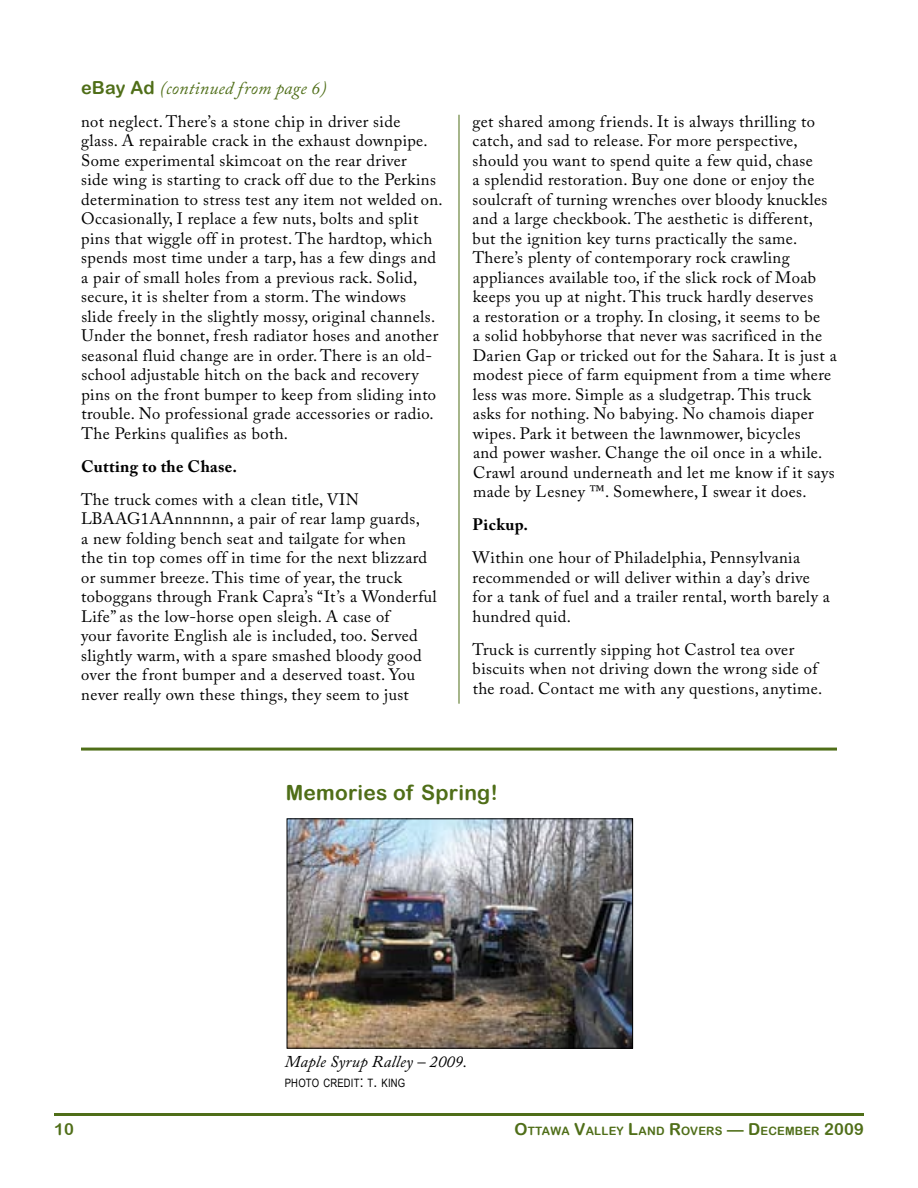
<style>
.page{position:relative;width:918px;height:1188px;background:#fff}
.page>*{position:absolute;margin:0;border:0;box-sizing:border-box;transform-origin:0 0}
.t1{font:21px "Arial Rounded MT Bold";letter-spacing:.01em;color:#4f6e18}
.t2{font:italic 18px "Adobe Caslon Pro";letter-spacing:.01em;color:#4f6e18}
.t3{font:16.5px/19.5px "Adobe Caslon Pro";letter-spacing:.025em;color:#000}
.t4{font:700 16.5px "Adobe Caslon Pro";letter-spacing:.02em;color:#000}
.t5{font:italic 16.5px "Adobe Caslon Pro";letter-spacing:.01em;color:#000}
.t6{font:16.5px "Arial Rounded MT Bold";color:#4f6e18}
.t7{font:11.55px "Arial Rounded MT Bold";letter-spacing:.02em;color:#4f6e18}
.t8{font:11.55px "Arial Narrow";letter-spacing:.015em;color:#000}
.s1{font-family:"Arial Rounded MT Bold";font-style:normal}
.s2{font-size:16.5px}
</style>
<div class="page">
<hr style="left:54px;top:1113px;width:810px;height:3px;background:#4f6e18">
<hr style="left:459px;top:115px;width:1px;height:589px;background:#4f6e18">
<hr style="left:81px;top:748px;width:756px;height:3px;background:#4f6e18">
<img style="left:289px;top:820px;width:342px;height:227px">
<div style="left:287px;top:818px;width:346px;height:231px;border:1px solid #000"></div>
<p class="t2" style="left:81px;top:77px;width:247px"><span class="s1">EBAY AD</span> (continued from page 6)</p>
<p class="t3" style="left:81px;top:111px;width:363px">not neglect. There’s a stone chip in driver side<br>glass. A repairable crack in the exhaust downpipe.<br>Some experimental skimcoat on the rear driver<br>side wing is starting to crack off due to the Perkins determination to stress test any item not welded on.<br>Occasionally, I replace a few nuts, bolts and split pins that wiggle off in protest. The hardtop, which spends most time under a tarp, has a few dings and a pair of small holes from a previous rack. Solid, secure, it is shelter from a storm. The windows<br>slide freely in the slightly mossy, original channels.<br>Under the bonnet, fresh radiator hoses and another seasonal fluid change are in order. There is an old&shy;school adjustable hitch on the back and recovery pins on the front bumper to keep from sliding into trouble. No professional grade accessories or radio.<br>The Perkins qualifies as both.</p>
<p class="t4" style="left:81px;top:457px;width:158px">Cutting to the Chase.</p>
<p class="t3" style="left:81px;top:489px;width:357px">The truck comes with a clean title, VIN LBAAG1AAnnnnnn, a pair of rear lamp guards,<br>a new folding bench seat and tailgate for when<br>the tin top comes off in time for the next blizzard or summer breeze. This time of year, the truck toboggans through Frank Capra’s “It’s a Wonderful Life” as the low-horse open sleigh. A case of<br>your favorite English ale is included, too. Served slightly warm, with a spare smashed bloody good over the front bumper and a deserved toast. You never really own these things, they seem to just</p>
<p class="t3" style="left:472px;top:111px;width:366px">get shared among friends. It is always thrilling to catch, and sad to release. For more perspective, should you want to spend quite a few quid, chase<br>a splendid restoration. Buy one done or enjoy the soulcraft of turning wrenches over bloody knuckles and a large checkbook. The aesthetic is different, but the ignition key turns practically the same.<br>There’s plenty of contemporary rock crawling appliances available too, if the slick rock of Moab keeps you up at night. This truck hardly deserves<br>a restoration or a trophy. In closing, it seems to be<br>a solid hobbyhorse that never was sacrificed in the Darien Gap or tricked out for the Sahara. It is just a modest piece of farm equipment from a time where less was more. Simple as a sludgetrap. This truck asks for nothing. No babying. No chamois diaper wipes. Park it between the lawnmower, bicycles<br>and power washer. Change the oil once in a while.<br>Crawl around underneath and let me know if it says made by Lesney ™. Somewhere, I swear it does.</p>
<p class="t4" style="left:472px;top:515px;width:57px">Pickup.</p>
<p class="t3" style="left:472px;top:548px;width:359px">Within one hour of Philadelphia, Pennsylvania recommended or will deliver within a day’s drive for a tank of fuel and a trailer rental, worth barely a hundred quid.</p>
<p class="t3" style="left:473px;top:639px;width:351px">Truck is currently sipping hot Castrol tea over biscuits when not driving down the wrong side of the road. Contact me with any questions, anytime.</p>
<p class="t1" style="left:286px;top:780px;width:213px">MEMORIES OF SPRING!</p>
<p class="t5" style="left:285px;top:1052px;width:184px">Maple Syrup Ralley – 2009.</p>
<p class="t8" style="left:285px;top:1076px;width:122px">PHOTO CREDIT<span class="s2">:</span> T<span class="s2">.</span> KING</p>
<p class="t6" style="left:54px;top:1119px;width:21px">10</p>
<p class="t7" style="left:514px;top:1124px;width:351px"><span class="s2">O</span>TTAWA <span class="s2">V</span>ALLEY <span class="s2">L</span>AND <span class="s2">R</span>OVERS <span class="s2">— D</span> ECEMBER <span class="s2">2009</span></p>
</div>
